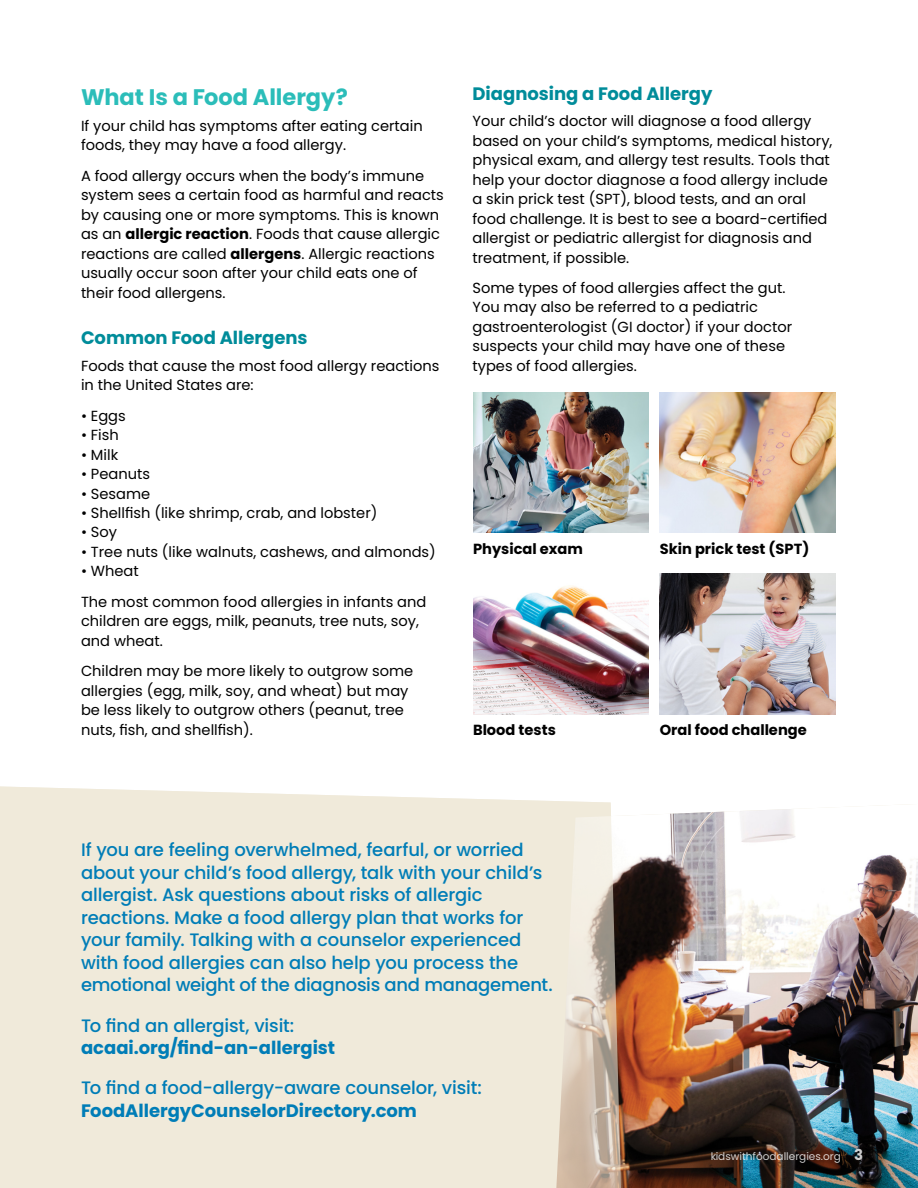
<style>
.page{position:relative;width:918px;height:1188px;background:#fff}
.page>*{position:absolute;margin:0;border:0;box-sizing:border-box;transform-origin:0 0}
.t1{font:700 22.5px "Poppins";color:#2bbdb9}
.t2{font:500 18px/22.5px "Poppins";letter-spacing:-.01em;color:#007db7}
.t3{font:700 18px "Poppins";color:#007db7}
.t4{font:700 18px "Poppins";color:#008c9a}
.t5{font:14.7px/19.5px "Poppins";color:#000}
.t6{font:700 14.7px "Poppins";color:#000}
.t7{font:10.5px "Poppins";color:#fff}
.s1{font-weight:700}
.s2{font-weight:700;font-size:15px}
</style>
<div class="page">
<img style="left:623px;top:809px;width:295px;height:379px">
<img style="left:473px;top:392px;width:176px;height:141px">
<svg style="left:0;top:786px;width:623px;height:402px;background:#ede6d6"></svg>
<img style="left:660px;top:392px;width:175px;height:141px">
<img style="left:473px;top:585px;width:176px;height:129px">
<img style="left:660px;top:574px;width:175px;height:140px">
<h1 class="t1" style="left:81px;top:84px;width:268px">What Is a Food Allergy?</h1>
<p class="t5" style="left:81px;top:116px;width:343px">If your child has symptoms after eating certain foods, they may have a food allergy.</p>
<p class="t5" style="left:81px;top:166px;width:364px">A food allergy occurs when the body’s immune system sees a certain food as harmful and reacts by causing one or more symptoms. This is known as an <span class="s1">allergic reaction</span>. Foods that cause allergic reactions are called <span class="s1">allergens</span>. Allergic reactions usually occur soon after your child eats one of their food allergens.</p>
<p class="t4" style="left:81px;top:328px;width:228px">Common Food Allergens</p>
<p class="t5" style="left:81px;top:356px;width:360px">Foods that cause the most food allergy reactions in the United States are:</p>
<p class="t5" style="left:81px;top:406px;width:46px">• Eggs</p>
<p class="t5" style="left:81px;top:425px;width:39px">• Fish</p>
<p class="t5" style="left:81px;top:445px;width:39px">• Milk</p>
<p class="t5" style="left:81px;top:464px;width:71px">• Peanuts</p>
<p class="t5" style="left:81px;top:484px;width:71px">• Sesame</p>
<p class="t5" style="left:81px;top:503px;width:298px">• Shellfish (like shrimp, crab, and lobster)</p>
<p class="t5" style="left:81px;top:523px;width:38px">• Soy</p>
<p class="t5" style="left:81px;top:542px;width:356px">• Tree nuts (like walnuts, cashews, and almonds)</p>
<p class="t5" style="left:81px;top:556px;width:347px;line-height:30.3px">• Wheat<br>The most common food allergies in infants and</p>
<p class="t5" style="left:81px;top:611px;width:340px">children are eggs, milk, peanuts, tree nuts, soy, and wheat.</p>
<p class="t5" style="left:81px;top:661px;width:334px">Children may be more likely to outgrow some allergies (egg, milk, soy, and wheat) but may be less likely to outgrow others (peanut, tree nuts, fish, and shellfish).</p>
<p class="t4" style="left:472px;top:83px;width:242px">Diagnosing a Food Allergy</p>
<p class="t5" style="left:472px;top:111px;width:362px">Your child’s doctor will diagnose a food allergy based on your child’s symptoms, medical history, physical exam, and allergy test results. Tools that help your doctor diagnose a food allergy include a skin prick test (SPT), blood tests, and an oral food challenge. It is best to see a board-certified allergist or pediatric allergist for diagnosis and treatment, if possible.</p>
<p class="t5" style="left:472px;top:278px;width:321px">Some types of food allergies affect the gut.<br>You may also be referred to a pediatric gastroenterologist (GI doctor) if your doctor suspects your child may have one of these types of food allergies.</p>
<p class="t6" style="left:473px;top:540px;width:111px">Physical exam</p>
<p class="t6" style="left:660px;top:540px;width:151px">Skin prick test (SPT)</p>
<p class="t6" style="left:473px;top:722px;width:84px">Blood tests</p>
<p class="t6" style="left:660px;top:722px;width:149px">Oral food challenge</p>
<p class="t2" style="left:81px;top:839px;width:473px">If you are feeling overwhelmed, fearful, or worried about your child’s food allergy, talk with your child’s allergist. Ask questions about risks of allergic reactions. Make a food allergy plan that works for your family. Talking with a counselor experienced with food allergies can also help you process the emotional weight of the diagnosis and management.</p>
<p class="t2" style="left:81px;top:1014px;width:215px">To find an allergist, visit:</p>
<p class="t3" style="left:81px;top:1037px;width:256px">acaai.org/find-an-allergist</p>
<p class="t2" style="left:81px;top:1077px;width:402px">To find a food-allergy-aware counselor, visit:</p>
<p class="t3" style="left:81px;top:1100px;width:338px">FoodAllergyCounselorDirectory.com</p>
<p class="t7" style="left:710px;top:1150px;width:154px">kidswithfoodallergies.org <span class="s2">3</span></p>
</div>
